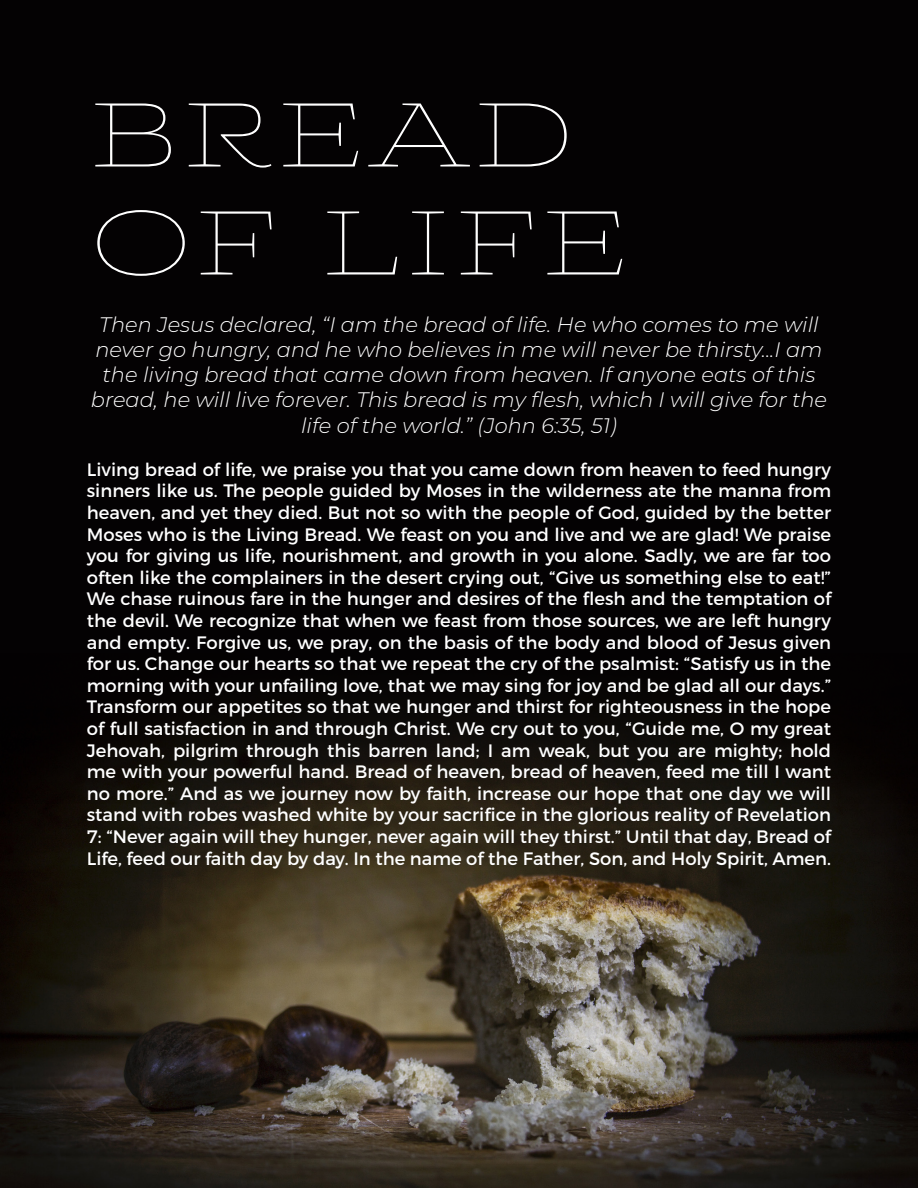
<style>
.page{position:relative;width:918px;height:1188px;background:#fff}
.page>*{position:absolute;margin:0;border:0;box-sizing:border-box;transform-origin:0 0}
.heading2{font:90px/108px "Aviano Wedge No Th";color:#fff}
.verse2{font:italic 300 21px/25.2px "Montserrat";color:#fff;text-align:center}
.body{font:18px/21.6px "Montserrat";color:#fff;text-align:justify}
</style>
<div class="page">
<div style="left:0;top:0;width:918px;height:653px;background:#040203"></div>
<img style="left:0;top:653px;width:918px;height:535px">
<p class="heading2" style="left:87px;top:82px;width:546px">BREAD<br>OF LIFE</p>
<p class="verse2" style="left:91px;top:311px;width:738px">Then Jesus declared, “I am the bread of life. He who comes to me will never go hungry, and he who believes in me will never be thirsty...I am the living bread that came down from heaven. If anyone eats of this bread, he will live forever. This bread is my flesh, which I will give for the life of the world.” (John 6:35, 51)</p>
<p class="body" style="left:87px;top:457px;width:746px">Living bread of life, we praise you that you came down from heaven to feed hungry sinners like us. The people guided by Moses in the wilderness ate the manna from heaven, and yet they died. But not so with the people of God, guided by the better Moses who is the Living Bread. We feast on you and live and we are glad! We praise you for giving us life, nourishment, and growth in you alone. Sadly, we are far too often like the complainers in the desert crying out, “Give us something else to eat!” We chase ruinous fare in the hunger and desires of the flesh and the temptation of the devil. We recognize that when we feast from those sources, we are left hungry and empty. Forgive us, we pray, on the basis of the body and blood of Jesus given for us. Change our hearts so that we repeat the cry of the psalmist: “Satisfy us in the morning with your unfailing love, that we may sing for joy and be glad all our days.” Transform our appetites so that we hunger and thirst for righteousness in the hope of full satisfaction in and through Christ. We cry out to you, “Guide me, O my great Jehovah, pilgrim through this barren land; I am weak, but you are mighty; hold me with your powerful hand. Bread of heaven, bread of heaven, feed me till I want no more.” And as we journey now by faith, increase our hope that one day we will stand with robes washed white by your sacrifice in the glorious reality of Revelation 7: “Never again will they hunger, never again will they thirst.” Until that day, Bread of Life, feed our faith day by day. In the name of the Father, Son, and Holy Spirit, Amen.</p>
</div>
